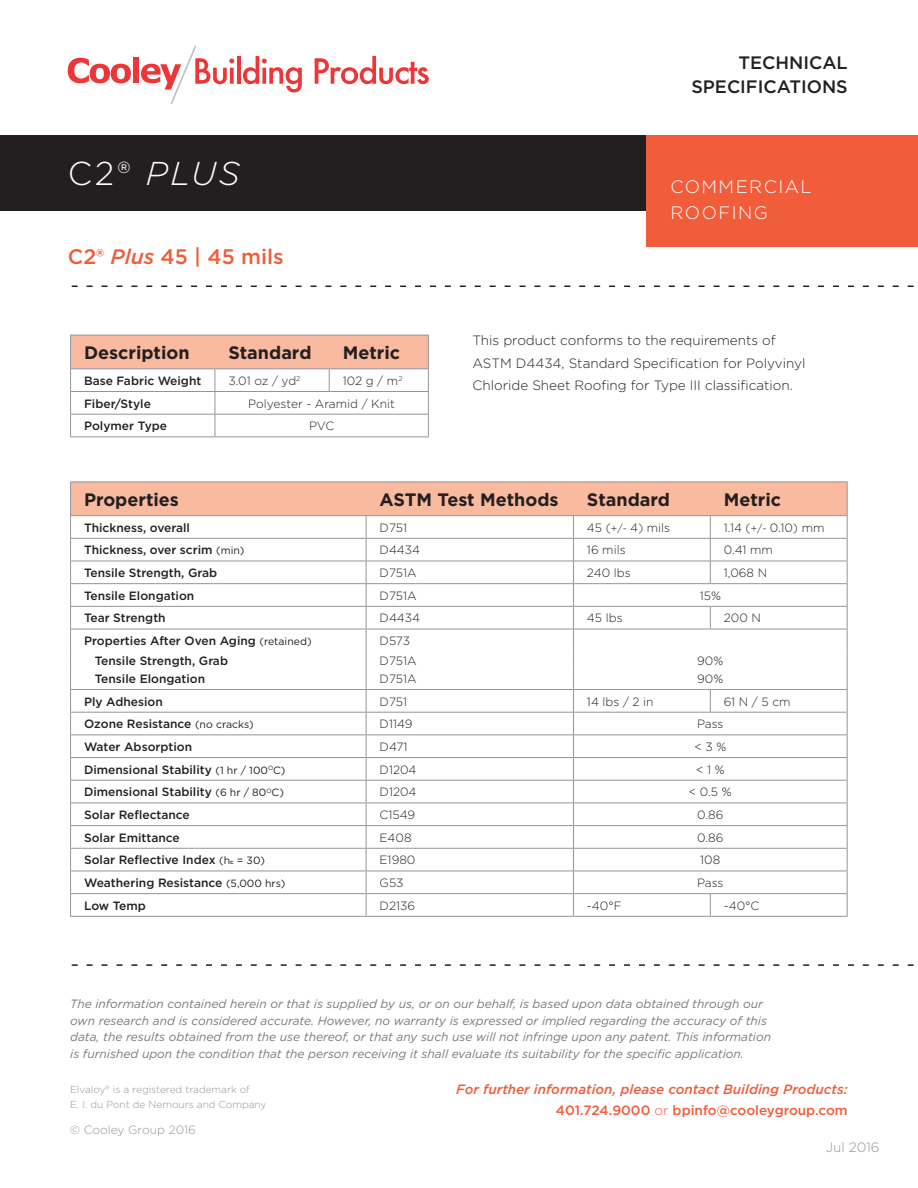
<style>
.page{position:relative;width:918px;height:1188px;background:#fff}
.page>*{position:absolute;margin:0;border:0;box-sizing:border-box;transform-origin:0 0}
.Product_Name{font:italic 300 33px "Gotham";color:#fff}
.Product_Name-2{font:500 21px "Gotham";color:#f15c3a}
.t1{font:700 18px "Gotham";color:#231f20}
.t2{font:500 18px/24px "Gotham";color:#231f20;text-align:right}
.t3{font:300 18px/25.5px "Gotham";letter-spacing:.08em;color:#fff}
.t4{font:300 13.5px/22.5px "Gotham";color:#231f20}
.t5{font:italic 500 13.5px/21px "Gotham";color:#f15c3a;text-align:right}
.t6{font:300 13.5px "Gotham";color:#939598}
.t7{font:500 12px "Gotham";color:#231f20}
.t8{font:italic 12px/16.5px "Gotham";color:#76787b}
.t9{font:300 12px "Gotham";color:#231f20}
.t10{font:300 12px "Gotham";color:#939598}
.t11{font:300 10.2px/15px "Gotham";color:#939598}
.s1{font-style:normal}
.s2{font-style:italic}
.s3{font-size:10.5px}
.s4{font-weight:400;font-size:10.5px}
.s5{font-size:6.15px}
.s6{font-weight:300;font-style:normal}
</style>
<div class="page">
<svg style="left:68px;top:58px;width:63px;height:25px"></svg>
<div style="left:133px;top:57px;width:6px;height:26px;background:#ee3639"></div>
<hr style="left:237px;top:56px;width:4px;height:28px;background:#ee3639">
<svg style="left:243px;top:56px;width:59px;height:37px"></svg>
<svg style="left:315px;top:56px;width:114px;height:28px"></svg>
<svg style="left:141px;top:45px;width:93px;height:59px"></svg>
<div style="left:0;top:136px;width:918px;height:75px;background:#231f20"></div>
<div style="left:647px;top:136px;width:271px;height:111px;background:#f15c3a"></div>
<svg style="left:72px;top:964px;width:842px;height:2px"></svg>
<svg style="left:72px;top:286px;width:842px;height:1px"></svg>
<svg style="left:70px;top:336px;width:359px;height:100px"></svg>
<hr style="left:70px;top:436px;width:145px;height:1px;background:#939598">
<hr style="left:215px;top:436px;width:114px;height:1px;background:#939598">
<hr style="left:329px;top:436px;width:100px;height:1px;background:#939598">
<hr style="left:70px;top:335px;width:145px;height:1px;background:#939598">
<hr style="left:70px;top:335px;width:1px;height:33px;background:#939598">
<hr style="left:215px;top:335px;width:114px;height:1px;background:#939598">
<hr style="left:329px;top:335px;width:100px;height:1px;background:#939598">
<hr style="left:428px;top:335px;width:1px;height:33px;background:#939598">
<hr style="left:70px;top:368px;width:145px;height:1px;background:#939598">
<hr style="left:215px;top:368px;width:114px;height:1px;background:#939598">
<hr style="left:329px;top:368px;width:100px;height:1px;background:#939598">
<hr style="left:215px;top:391px;width:114px;height:1px;background:#939598">
<hr style="left:329px;top:391px;width:100px;height:1px;background:#939598">
<hr style="left:215px;top:414px;width:114px;height:1px;background:#939598">
<hr style="left:329px;top:414px;width:100px;height:1px;background:#939598">
<svg style="left:70px;top:483px;width:778px;height:433px"></svg>
<hr style="left:70px;top:916px;width:296px;height:1px;background:#939598">
<hr style="left:366px;top:916px;width:207px;height:1px;background:#939598">
<hr style="left:573px;top:916px;width:137px;height:1px;background:#939598">
<hr style="left:710px;top:916px;width:138px;height:1px;background:#939598">
<hr style="left:70px;top:482px;width:296px;height:1px;background:#939598">
<hr style="left:70px;top:482px;width:1px;height:33px;background:#939598">
<hr style="left:366px;top:482px;width:207px;height:1px;background:#939598">
<hr style="left:573px;top:482px;width:137px;height:1px;background:#939598">
<hr style="left:710px;top:482px;width:138px;height:1px;background:#939598">
<hr style="left:847px;top:482px;width:1px;height:33px;background:#939598">
<hr style="left:70px;top:515px;width:296px;height:1px;background:#939598">
<hr style="left:366px;top:515px;width:207px;height:1px;background:#939598">
<hr style="left:573px;top:515px;width:137px;height:1px;background:#939598">
<hr style="left:710px;top:515px;width:138px;height:1px;background:#939598">
<hr style="left:366px;top:538px;width:207px;height:1px;background:#939598">
<hr style="left:573px;top:538px;width:137px;height:1px;background:#939598">
<hr style="left:710px;top:538px;width:138px;height:1px;background:#939598">
<hr style="left:366px;top:561px;width:207px;height:1px;background:#939598">
<hr style="left:573px;top:561px;width:137px;height:1px;background:#939598">
<hr style="left:710px;top:561px;width:138px;height:1px;background:#939598">
<p class="Product_Name" style="left:68px;top:153px;width:173px"><span class="s1">C2®</span> PLUS</p>
<p class="Product_Name-2" style="left:68px;top:243px;width:217px">C2® <span class="s2">Plus</span> 45 | 45 mils</p>
<p class="t1" style="left:84px;top:341px;width:107px">Description</p>
<p class="t1" style="left:228px;top:341px;width:85px">Standard</p>
<p class="t1" style="left:343px;top:341px;width:59px">Metric</p>
<p class="t7" style="left:84px;top:373px;width:119px">Base Fabric Weight</p>
<p class="t9" style="left:228px;top:373px;width:74px">3.01 oz / yd<sup>2</sup></p>
<p class="t9" style="left:343px;top:373px;width:61px">102 g / m<sup>2</sup></p>
<p class="t7" style="left:84px;top:396px;width:68px">Fiber/Style</p>
<p class="t9" style="left:248px;top:396px;width:148px">Polyester - Aramid / Knit</p>
<p class="t7" style="left:84px;top:418px;width:85px">Polymer Type</p>
<p class="t9" style="left:309px;top:418px;width:27px">PVC</p>
<p class="t2" style="left:691px;top:50px;width:158px">TECHNICAL<br>SPECIFICATIONS</p>
<p class="t3" style="left:670px;top:174px;width:143px">COMMERCIAL<br>ROOFING</p>
<p class="t4" style="left:472px;top:329px;width:334px">This product conforms to the requirements of<br>ASTM D4434, Standard Specification for Polyvinyl<br>Chloride Sheet Roofing for Type III classification.</p>
<p class="t1" style="left:84px;top:488px;width:96px">Properties</p>
<p class="t1" style="left:380px;top:488px;width:180px">ASTM Test Methods</p>
<p class="t1" style="left:587px;top:488px;width:85px">Standard</p>
<p class="t1" style="left:724px;top:488px;width:59px">Metric</p>
<p class="t7" style="left:84px;top:520px;width:107px">Thickness, overall</p>
<p class="t9" style="left:380px;top:520px;width:29px">D751</p>
<p class="t9" style="left:587px;top:520px;width:85px">45 (<span class="s3">+/-</span> 4) mils</p>
<p class="t9" style="left:724px;top:520px;width:102px">1.14 (<span class="s3">+/-</span> 0.10) mm</p>
<p class="t7" style="left:84px;top:542px;width:162px">Thickness, over scrim <span class="s4">(min)</span></p>
<p class="t9" style="left:380px;top:543px;width:42px">D4434</p>
<p class="t9" style="left:587px;top:543px;width:40px">16 mils</p>
<p class="t9" style="left:724px;top:543px;width:51px">0.41 mm</p>
<p class="t7" style="left:84px;top:565px;width:135px">Tensile Strength, Grab</p>
<p class="t9" style="left:380px;top:565px;width:38px">D751A</p>
<p class="t9" style="left:587px;top:565px;width:45px">240 lbs</p>
<p class="t9" style="left:724px;top:565px;width:45px">1,068 N</p>
<p class="t7" style="left:84px;top:588px;width:112px">Tensile Elongation</p>
<p class="t9" style="left:380px;top:588px;width:38px">D751A</p>
<p class="t9" style="left:700px;top:588px;width:23px">15%</p>
<p class="t7" style="left:84px;top:610px;width:83px">Tear Strength</p>
<p class="t9" style="left:380px;top:611px;width:42px">D4434</p>
<p class="t9" style="left:587px;top:611px;width:37px">45 lbs</p>
<p class="t9" style="left:724px;top:611px;width:39px">200 N</p>
<p class="t7" style="left:84px;top:633px;width:229px">Properties After Oven Aging <span class="s4">(retained)</span></p>
<p class="t9" style="left:380px;top:634px;width:32px">D573</p>
<p class="t7" style="left:95px;top:653px;width:135px">Tensile Strength, Grab</p>
<p class="t9" style="left:380px;top:653px;width:38px">D751A</p>
<p class="t9" style="left:697px;top:653px;width:28px">90%</p>
<p class="t7" style="left:95px;top:671px;width:112px">Tensile Elongation</p>
<p class="t9" style="left:380px;top:671px;width:38px">D751A</p>
<p class="t9" style="left:697px;top:671px;width:28px">90%</p>
<p class="t7" style="left:84px;top:694px;width:80px">Ply Adhesion</p>
<p class="t9" style="left:380px;top:694px;width:29px">D751</p>
<p class="t9" style="left:587px;top:694px;width:68px">14 lbs / 2 in</p>
<p class="t9" style="left:724px;top:694px;width:68px">61 N / 5 cm</p>
<p class="t7" style="left:84px;top:716px;width:171px">Ozone Resistance <span class="s4">(no cracks)</span></p>
<p class="t9" style="left:380px;top:716px;width:34px">D1149</p>
<p class="t9" style="left:697px;top:716px;width:28px">Pass</p>
<p class="t7" style="left:84px;top:739px;width:110px">Water Absorption</p>
<p class="t9" style="left:380px;top:739px;width:30px">D471</p>
<p class="t9" style="left:694px;top:739px;width:33px">&lt; 3 %</p>
<p class="t7" style="left:84px;top:762px;width:203px">Dimensional Stability <span class="s4">(1 hr / 100</span><sup>O</sup><span class="s4">C)</span></p>
<p class="t9" style="left:380px;top:762px;width:38px">D1204</p>
<p class="t9" style="left:696px;top:762px;width:30px">&lt; 1 %</p>
<p class="t7" style="left:84px;top:784px;width:201px">Dimensional Stability <span class="s4">(6 hr / 80</span><sup>O</sup><span class="s4">C)</span></p>
<p class="t9" style="left:380px;top:785px;width:38px">D1204</p>
<p class="t9" style="left:689px;top:785px;width:44px">&lt; 0.5 %</p>
<p class="t7" style="left:84px;top:807px;width:107px">Solar Reflectance</p>
<p class="t9" style="left:380px;top:807px;width:37px">C1549</p>
<p class="t9" style="left:697px;top:807px;width:28px">0.86</p>
<p class="t7" style="left:84px;top:830px;width:97px">Solar Emittance</p>
<p class="t9" style="left:380px;top:830px;width:34px">E408</p>
<p class="t9" style="left:697px;top:830px;width:28px">0.86</p>
<p class="t7" style="left:84px;top:852px;width:183px">Solar Reflective Index <span class="s4">(h</span><span class="s5">c</span> <span class="s4">= 30)</span></p>
<p class="t9" style="left:380px;top:853px;width:37px">E1980</p>
<p class="t9" style="left:700px;top:853px;width:22px">108</p>
<p class="t7" style="left:84px;top:875px;width:203px">Weathering Resistance <span class="s4">(5,000 hrs)</span></p>
<p class="t9" style="left:380px;top:875px;width:25px">G53</p>
<p class="t9" style="left:697px;top:875px;width:28px">Pass</p>
<p class="t7" style="left:84px;top:898px;width:63px">Low Temp</p>
<p class="t9" style="left:380px;top:898px;width:37px">D2136</p>
<p class="t9" style="left:587px;top:898px;width:36px">-40°F</p>
<p class="t9" style="left:724px;top:898px;width:37px">-40°C</p>
<p class="t8" style="left:70px;top:995px;width:702px">The information contained herein or that is supplied by us, or on our behalf, is based upon data obtained through our own research and is considered accurate. However, no warranty is expressed or implied regarding the accuracy of this data, the results obtained from the use thereof, or that any such use will not infringe upon any patent. This information is furnished upon the condition that the person receiving it shall evaluate its suitability for the specific application.</p>
<p class="t5" style="left:456px;top:1079px;width:393px">For further information, please contact Building Products:<br><span class="s1">401.724.9000</span> <span class="s6">or</span> <span class="s1">bpinfo@cooleygroup.com</span></p>
<p class="t11" style="left:70px;top:1082px;width:198px">Elvaloy® is a registered trademark of<br>E. I. du Pont de Nemours and Company</p>
<p class="t10" style="left:70px;top:1122px;width:127px">© Cooley Group 2016</p>
<p class="t6" style="left:826px;top:1139px;width:55px">Jul 2016</p>
</div>
